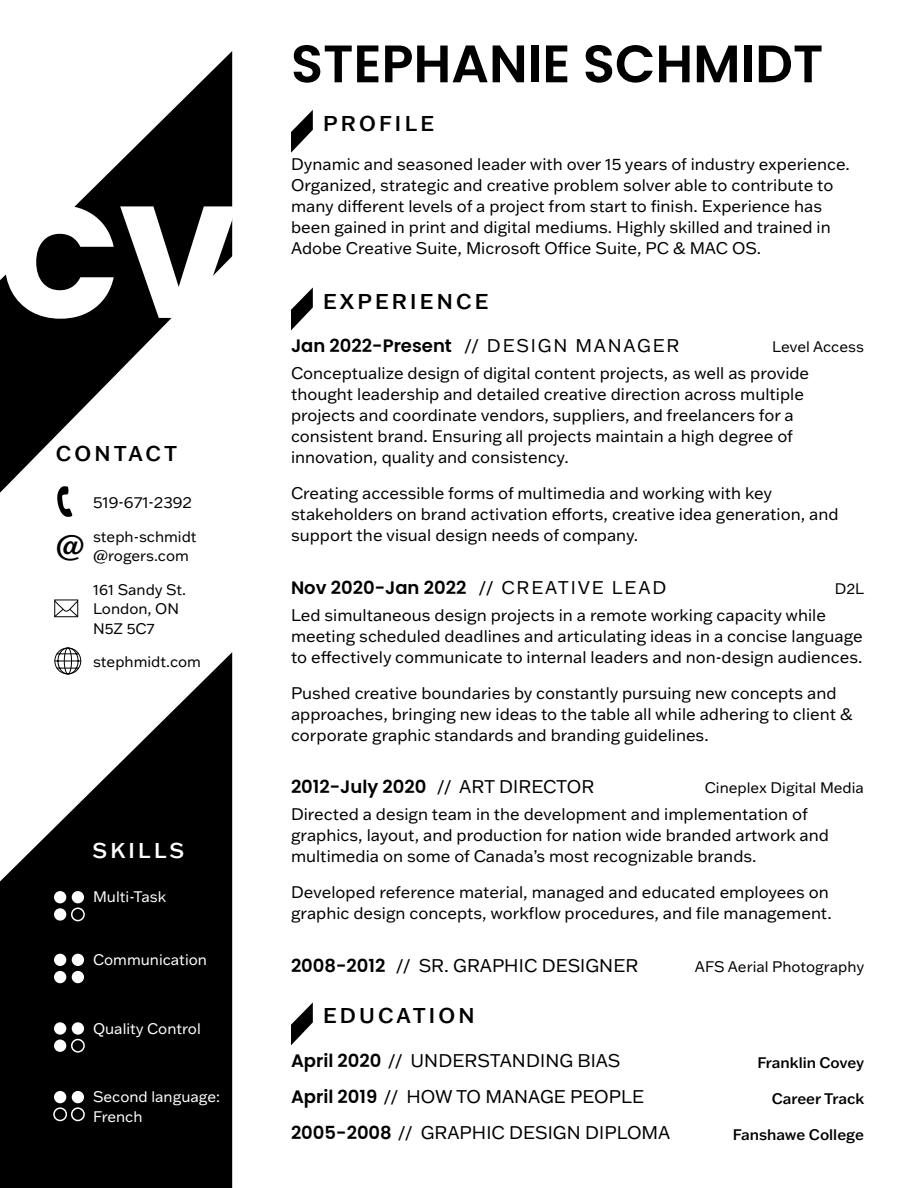
<style>
.page{position:relative;width:918px;height:1188px;background:#fff}
.page>*{position:absolute;margin:0;border:0;box-sizing:border-box;transform-origin:0 0}
.t1{font:800 158.1px "Poppins";color:#fff}
.t2{font:600 52.65px "Poppins";color:#000}
.t3{font:500 28.5px "Franklin Gothic ATF";color:#000}
.t4{font:500 21px "Franklin Gothic ATF";letter-spacing:.15em;color:#000}
.t5{font:500 21px "Franklin Gothic ATF";letter-spacing:.15em;color:#fff}
.t6{font:18px "Franklin Gothic ATF";color:#000}
.t7{font:600 18px "Poppins";color:#000}
.t8{font:16.5px/21px "Franklin Gothic ATF";color:#000}
.t9{font:15px "Franklin Gothic ATF";color:#000}
.t10{font:15px "Franklin Gothic ATF";color:#fff}
.t11{font:500 15px "Franklin Gothic ATF";color:#000}
.s1{font-family:"Franklin Gothic ATF";font-weight:400}
.s2{font-family:"Poppins";font-weight:600}
</style>
<div class="page">
<svg style="left:0;top:51px;width:232px;height:442px"></svg>
<svg style="left:0;top:652px;width:232px;height:536px;fill:#000"></svg>
<svg style="left:291px;top:1002px;width:22px;height:43px"></svg>
<svg style="left:291px;top:287px;width:22px;height:43px"></svg>
<div style="left:54px;top:908px;width:12px;height:13px;background:#fff;border-radius:50%"></div>
<div style="left:54px;top:891px;width:12px;height:12px;background:#fff;border-radius:50%"></div>
<div style="left:71px;top:908px;width:14px;height:13px;border:2px solid #fff;border-radius:50%"></div>
<div style="left:72px;top:891px;width:12px;height:12px;background:#fff;border-radius:50%"></div>
<div style="left:54px;top:971px;width:12px;height:12px;background:#fff;border-radius:50%"></div>
<div style="left:54px;top:954px;width:12px;height:12px;background:#fff;border-radius:50%"></div>
<div style="left:72px;top:971px;width:12px;height:12px;background:#fff;border-radius:50%"></div>
<div style="left:72px;top:954px;width:12px;height:12px;background:#fff;border-radius:50%"></div>
<div style="left:54px;top:1040px;width:12px;height:12px;background:#fff;border-radius:50%"></div>
<div style="left:54px;top:1022px;width:12px;height:13px;background:#fff;border-radius:50%"></div>
<div style="left:71px;top:1039px;width:14px;height:14px;border:2px solid #fff;border-radius:50%"></div>
<div style="left:72px;top:1022px;width:12px;height:13px;background:#fff;border-radius:50%"></div>
<div style="left:53px;top:1107px;width:14px;height:14px;border:2px solid #fff;border-radius:50%"></div>
<div style="left:54px;top:1091px;width:12px;height:12px;background:#fff;border-radius:50%"></div>
<div style="left:71px;top:1107px;width:14px;height:14px;border:2px solid #fff;border-radius:50%"></div>
<div style="left:72px;top:1091px;width:12px;height:12px;background:#fff;border-radius:50%"></div>
<svg style="left:54px;top:647px;width:28px;height:28px"></svg>
<svg style="left:55px;top:486px;width:18px;height:31px"></svg>
<svg style="left:54px;top:600px;width:25px;height:18px"></svg>
<svg style="left:291px;top:110px;width:22px;height:43px"></svg>
<p class="t1" style="left:0;top:171px;width:239px">CV</p>
<p class="t4" style="left:56px;top:440px;width:123px">CONTACT</p>
<p class="t9" style="left:93px;top:492px;width:100px">519-671-2392</p>
<p class="t9" style="left:93px;top:526px;width:105px">steph-schmidt</p>
<p class="t9" style="left:93px;top:546px;width:97px">@rogers.com</p>
<p class="t9" style="left:93px;top:579px;width:95px">161 Sandy St.</p>
<p class="t9" style="left:93px;top:599px;width:88px">London, ON</p>
<p class="t9" style="left:93px;top:618px;width:63px">N5Z 5C7</p>
<p class="t3" style="left:56px;top:528px;width:30px">@</p>
<p class="t9" style="left:93px;top:652px;width:109px">stephmidt.com</p>
<p class="t5" style="left:93px;top:836px;width:93px">SKILLS</p>
<p class="t10" style="left:93px;top:887px;width:75px">Multi-Task</p>
<p class="t10" style="left:93px;top:950px;width:115px">Communication</p>
<p class="t10" style="left:93px;top:1018px;width:109px">Quality Control</p>
<p class="t10" style="left:93px;top:1087px;width:129px">Second language:</p>
<p class="t10" style="left:93px;top:1106px;width:51px">French</p>
<p class="t2" style="left:291px;top:33px;width:534px">STEPHANIE SCHMIDT</p>
<p class="t4" style="left:323px;top:109px;width:113px">PROFILE</p>
<p class="t8" style="left:291px;top:153px;width:560px">Dynamic and seasoned leader with over 15 years of industry experience.<br>Organized, strategic and creative problem solver able to contribute to many different levels of a project from start to finish. Experience has been gained in print and digital mediums. Highly skilled and trained in Adobe Creative Suite, Microsoft Office Suite, PC &amp; MAC OS.</p>
<p class="t4" style="left:323px;top:287px;width:167px">EXPERIENCE</p>
<p class="t7" style="left:291px;top:335px;width:390px">Jan 2022-Present <span class="s1">// DESIGN MANAGER</span></p>
<p class="t8" style="left:291px;top:362px;width:520px">Conceptualize design of digital content projects, as well as provide thought leadership and detailed creative direction across multiple projects and coordinate vendors, suppliers, and freelancers for a consistent brand. Ensuring all projects maintain a high degree of innovation, quality and consistency.</p>
<p class="t8" style="left:291px;top:482px;width:549px">Creating accessible forms of multimedia and working with key stakeholders on brand activation efforts, creative idea generation, and support the visual design needs of company.</p>
<p class="t7" style="left:291px;top:577px;width:377px">Nov 2020-Jan 2022 <span class="s1">// CREATIVE LEAD</span></p>
<p class="t8" style="left:291px;top:604px;width:573px">Led simultaneous design projects in a remote working capacity while meeting scheduled deadlines and articulating ideas in a concise language to effectively communicate to internal leaders and non-design audiences.</p>
<p class="t8" style="left:291px;top:682px;width:563px">Pushed creative boundaries by constantly pursuing new concepts and approaches, bringing new ideas to the table all while adhering to client &amp; corporate graphic standards and branding guidelines.</p>
<p class="t7" style="left:291px;top:776px;width:305px">2012-July 2020 <span class="s1">// ART DIRECTOR</span></p>
<p class="t8" style="left:291px;top:803px;width:540px">Directed a design team in the development and implementation of graphics, layout, and production for nation wide branded artwork and multimedia on some of Canada’s most recognizable brands.</p>
<p class="t8" style="left:291px;top:881px;width:542px">Developed reference material, managed and educated employees on graphic design concepts, workflow procedures, and file management.</p>
<p class="t6" style="left:291px;top:953px;width:349px"><span class="s2">2008-2012</span> // SR. GRAPHIC DESIGNER</p>
<p class="t9" style="left:772px;top:337px;width:93px">Level Access</p>
<p class="t9" style="left:835px;top:578px;width:31px">D2L</p>
<p class="t9" style="left:705px;top:777px;width:161px">Cineplex Digital Media</p>
<p class="t9" style="left:695px;top:956px;width:171px">AFS Aerial Photography</p>
<p class="t4" style="left:323px;top:1002px;width:153px">EDUCATION</p>
<p class="t6" style="left:291px;top:1049px;width:331px"><span class="s2">April 2020</span> // UNDERSTANDING BIAS</p>
<p class="t6" style="left:291px;top:1085px;width:355px"><span class="s2">April 2019</span> // HOW TO MANAGE PEOPLE</p>
<p class="t6" style="left:291px;top:1121px;width:381px"><span class="s2">2005-2008</span> // GRAPHIC DESIGN DIPLOMA</p>
<p class="t11" style="left:757px;top:1053px;width:108px">Franklin Covey</p>
<p class="t11" style="left:772px;top:1088px;width:94px">Career Track</p>
<p class="t11" style="left:733px;top:1125px;width:133px">Fanshawe College</p>
</div>
